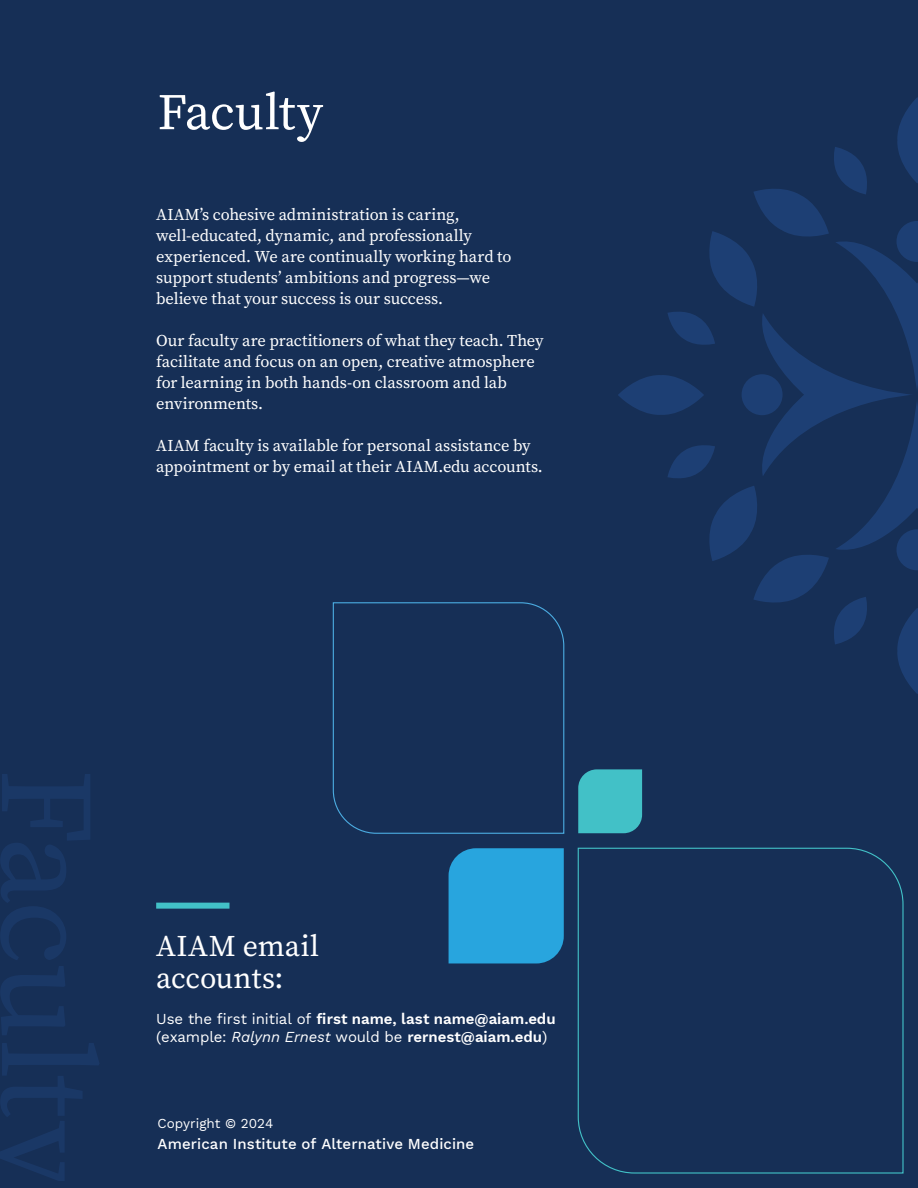
<style>
.page{position:relative;width:918px;height:1188px;background:#162f56}
.page>*{position:absolute;margin:0;border:0;box-sizing:border-box;transform-origin:0 0}
.t1{font:51px "Source Serif Variable";letter-spacing:-.01em;color:#fff}
.t2{font:30px/31.5px "Source Serif Variable";letter-spacing:.005em;color:#fff}
.t3{font:16.5px/21px "Source Serif Variable";letter-spacing:-.01em;color:#fff}
.t4{font:600 15px/18px "Work Sans";color:#fff}
.t5{font:500 15px "Work Sans";letter-spacing:.005em;color:#fff}
.t6{font:13.5px "Work Sans";color:#fff}
.s1{font-weight:400}
.s2{font-weight:400;font-style:italic}
.s3{font-style:inherit}
</style>
<div class="page">
<div style="left:449px;top:848px;width:115px;height:115px;background:#28a5de"></div>
<div style="left:578px;top:769px;width:64px;height:64px;background:#42c1c7"></div>
<svg style="left:577px;top:847px;width:327px;height:327px"></svg>
<svg style="left:332px;top:602px;width:233px;height:232px"></svg>
<svg style="left:618px;top:97px;width:300px;height:597px"></svg>
<div style="left:156px;top:903px;width:74px;height:6px;background:#42c1c7"></div>
<h1 class="t1" style="left:158px;top:78px;width:167px">Faculty</h1>
<p class="t3" style="left:156px;top:204px;width:357px">AIAM’s cohesive administration is caring, well-educated, dynamic, and professionally experienced. We are continually working hard to support students’ ambitions and progress—we believe that your success is our success.</p>
<p class="t3" style="left:156px;top:330px;width:389px">Our faculty are practitioners of what they teach. They facilitate and focus on an open, creative atmosphere for learning in both hands-on classroom and lab environments.</p>
<p class="t3" style="left:156px;top:435px;width:388px">AIAM faculty is available for personal assistance by appointment or by email at their AIAM.edu accounts.</p>
<h2 class="t2" style="left:156px;top:930px;width:165px">AIAM email accounts:</h2>
<p class="t4" style="left:156px;top:1009px;width:401px"><span class="s1">Use the first initial of</span> first name, last name@aiam.edu <span class="s1">(example:</span> <span class="s2">Ralynn Ernest</span> <span class="s1">would be</span> rernest@aiam.edu<span class="s1">)</span></p>
<p class="t6" style="left:158px;top:1113px;width:117px">Copyright © 202<span class="s3">4</span></p>
<p class="t5" style="left:157px;top:1132px;width:318px">American Institute of Alternative Medicine</p>
</div>
